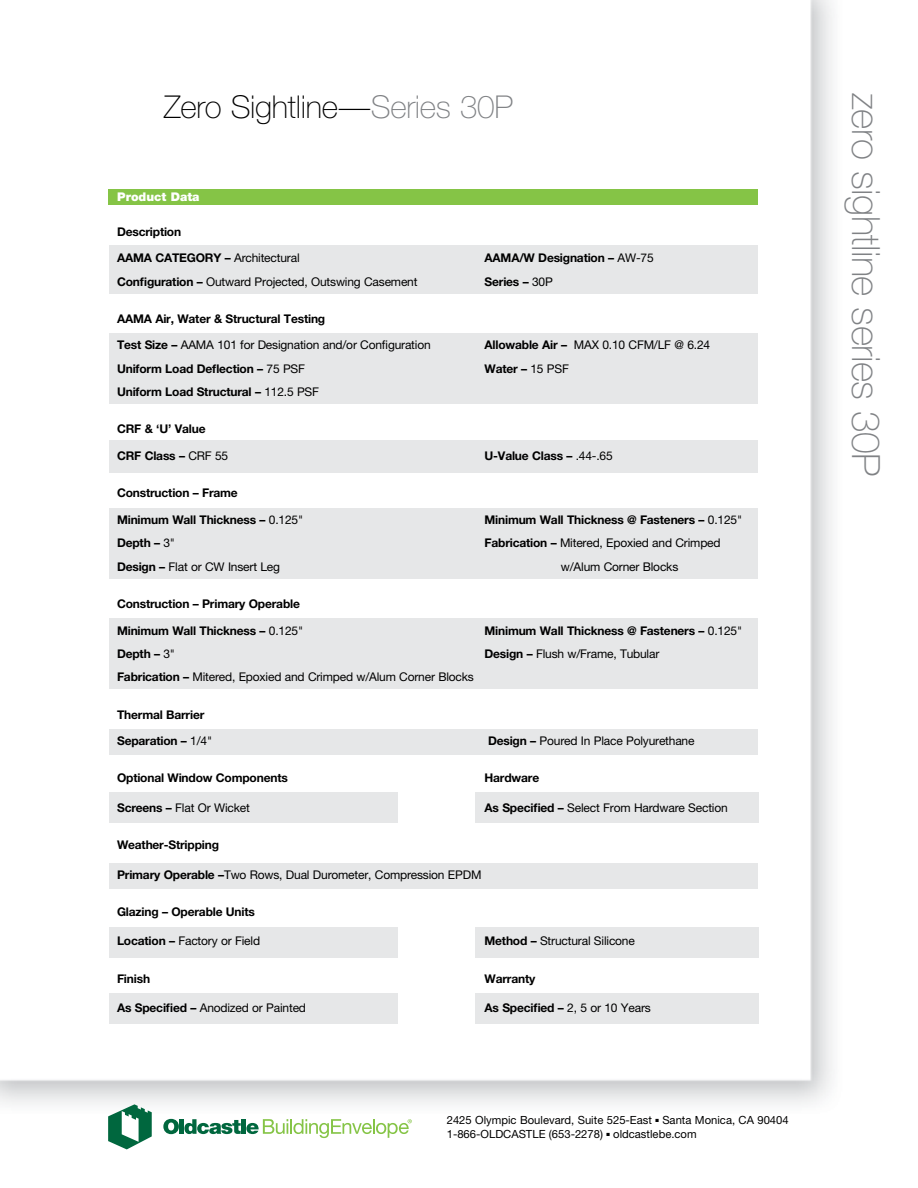
<style>
.page{position:relative;width:918px;height:1188px;background:#fff}
.page>*{position:absolute;margin:0;border:0;box-sizing:border-box;transform-origin:0 0}
.t1{font:100 39px "Helvetica Neue";letter-spacing:-.015em;color:#808285}
.t2{font:100 31.5px "Helvetica Neue";letter-spacing:-.01em;color:#000}
.t3{font:700 12px "Helvetica Neue";letter-spacing:-.015em;color:#000}
.t4{font:12px "Helvetica Neue";letter-spacing:-.015em;color:#000}
.t5{font:900 12px "Helvetica Neue";color:#fff}
.t6{font:11.25px/13.5px "Helvetica Neue";color:#000}
.s1{color:#808285}
.s2{font-weight:400}
.s3{font-weight:700}
</style>
<div class="page">
<img style="left:0;top:0;width:833px;height:1150px">
<svg style="left:108px;top:1104px;width:44px;height:45px"></svg>
<svg style="left:163px;top:1119px;width:249px;height:19px"></svg>
<div style="left:108px;top:189px;width:650px;height:16px;background:#85c446"></div>
<div style="left:109px;top:245px;width:649px;height:49px;background:#e6e7e8"></div>
<div style="left:109px;top:927px;width:289px;height:31px;background:#e6e7e8"></div>
<div style="left:475px;top:927px;width:284px;height:31px;background:#e6e7e8"></div>
<div style="left:109px;top:863px;width:648px;height:26px;background:#e6e7e8"></div>
<div style="left:109px;top:509px;width:649px;height:70px;background:#e6e7e8"></div>
<div style="left:109px;top:729px;width:648px;height:25px;background:#e6e7e8"></div>
<div style="left:109px;top:618px;width:649px;height:70px;background:#e6e7e8"></div>
<div style="left:109px;top:792px;width:289px;height:31px;background:#e6e7e8"></div>
<div style="left:475px;top:792px;width:284px;height:31px;background:#e6e7e8"></div>
<div style="left:109px;top:333px;width:649px;height:71px;background:#e6e7e8"></div>
<div style="left:109px;top:440px;width:649px;height:32px;background:#e6e7e8"></div>
<div style="left:109px;top:993px;width:289px;height:31px;background:#e6e7e8"></div>
<div style="left:475px;top:993px;width:284px;height:31px;background:#e6e7e8"></div>
<h2 class="t2" style="left:164px;top:89px;width:351px">Zero Sightline—<span class="s1">Series 30P</span></h2>
<p class="t5" style="left:117px;top:190px;width:84px">Product Data</p>
<p class="t3" style="left:117px;top:224px;width:66px">Description</p>
<p class="t3" style="left:117px;top:250px;width:184px">AAMA CATEGORY – <span class="s2">Architectural</span></p>
<p class="t3" style="left:485px;top:250px;width:171px">AAMA/W Designation – <span class="s2">AW-75</span></p>
<p class="t4" style="left:117px;top:274px;width:302px"><span class="s3">Configuration –</span> Outward Projected, Outswing Casement</p>
<p class="t3" style="left:485px;top:274px;width:70px">Series – <span class="s2">30P</span></p>
<p class="t3" style="left:117px;top:311px;width:210px">AAMA Air, Water &amp; Structural Testing</p>
<p class="t4" style="left:117px;top:338px;width:315px"><span class="s3">Test Size –</span> AAMA 101 for Designation and/or Configuration</p>
<p class="t4" style="left:485px;top:338px;width:227px"><span class="s3">Allowable Air –</span> MAX 0.10 CFM/LF @ 6.24</p>
<p class="t3" style="left:117px;top:361px;width:190px">Uniform Load Deflection – <span class="s2">75 PSF</span></p>
<p class="t3" style="left:485px;top:361px;width:86px">Water – <span class="s2">15 PSF</span></p>
<p class="t3" style="left:117px;top:385px;width:204px">Uniform Load Structural – <span class="s2">112.5 PSF</span></p>
<p class="t3" style="left:117px;top:422px;width:90px">CRF &amp; ‘U’ Value</p>
<p class="t3" style="left:117px;top:448px;width:113px">CRF Class – <span class="s2">CRF 55</span></p>
<p class="t3" style="left:485px;top:448px;width:130px">U-Value Class – <span class="s2">.44-.65</span></p>
<p class="t3" style="left:117px;top:486px;width:122px">Construction – Frame</p>
<p class="t3" style="left:117px;top:512px;width:188px">Minimum Wall Thickness – <span class="s2">0.125"</span></p>
<p class="t3" style="left:485px;top:512px;width:259px">Minimum Wall Thickness @ Fasteners – <span class="s2">0.125"</span></p>
<p class="t3" style="left:117px;top:536px;width:59px">Depth – <span class="s2">3"</span></p>
<p class="t4" style="left:485px;top:536px;width:238px"><span class="s3">Fabrication –</span> Mitered, Epoxied and Crimped</p>
<p class="t4" style="left:117px;top:559px;width:165px"><span class="s3">Design –</span> Flat or CW Insert Leg</p>
<p class="t4" style="left:561px;top:559px;width:119px">w/Alum Corner Blocks</p>
<p class="t3" style="left:117px;top:596px;width:184px">Construction – Primary Operable</p>
<p class="t3" style="left:117px;top:623px;width:188px">Minimum Wall Thickness – <span class="s2">0.125"</span></p>
<p class="t3" style="left:485px;top:623px;width:259px">Minimum Wall Thickness @ Fasteners – <span class="s2">0.125"</span></p>
<p class="t3" style="left:117px;top:646px;width:59px">Depth – <span class="s2">3"</span></p>
<p class="t4" style="left:485px;top:646px;width:176px"><span class="s3">Design –</span> Flush w/Frame, Tubular</p>
<p class="t4" style="left:117px;top:670px;width:358px"><span class="s3">Fabrication –</span> Mitered, Epoxied and Crimped w/Alum Corner Blocks</p>
<p class="t3" style="left:117px;top:707px;width:89px">Thermal Barrier</p>
<p class="t3" style="left:117px;top:733px;width:97px">Separation – <span class="s2">1/4"</span></p>
<p class="t4" style="left:488px;top:733px;width:208px"><span class="s3">Design –</span> Poured In Place Polyurethane</p>
<p class="t3" style="left:117px;top:770px;width:172px">Optional Window Components</p>
<p class="t3" style="left:485px;top:770px;width:56px">Hardware</p>
<p class="t4" style="left:117px;top:800px;width:134px"><span class="s3">Screens –</span> Flat Or Wicket</p>
<p class="t4" style="left:485px;top:800px;width:245px"><span class="s3">As Specified –</span> Select From Hardware Section</p>
<p class="t3" style="left:117px;top:837px;width:103px">Weather-Stripping</p>
<p class="t4" style="left:117px;top:867px;width:366px"><span class="s3">Primary Operable –</span>Two Rows, Dual Durometer, Compression EPDM</p>
<p class="t3" style="left:117px;top:904px;width:139px">Glazing – Operable Units</p>
<p class="t4" style="left:117px;top:934px;width:145px"><span class="s3">Location –</span> Factory or Field</p>
<p class="t4" style="left:485px;top:934px;width:152px"><span class="s3">Method –</span> Structural Silicone</p>
<p class="t3" style="left:117px;top:971px;width:35px">Finish</p>
<p class="t3" style="left:485px;top:971px;width:52px">Warranty</p>
<p class="t4" style="left:117px;top:1001px;width:191px"><span class="s3">As Specified –</span> Anodized or Painted</p>
<p class="t3" style="left:485px;top:1001px;width:168px">As Specified – <span class="s2">2, 5 or 10 Years</span></p>
<p class="t6" style="left:447px;top:1113px;width:343px">2425 Olympic Boulevard, Suite 525-East ■ Santa Monica, CA 90404<br>1-866-OLDCASTLE (653-2278) ■ oldcastlebe.com</p>
<h1 class="t1" style="left:888px;top:93px;width:384px;rotate:90deg">zero sightline series 30P</h1>
</div>
